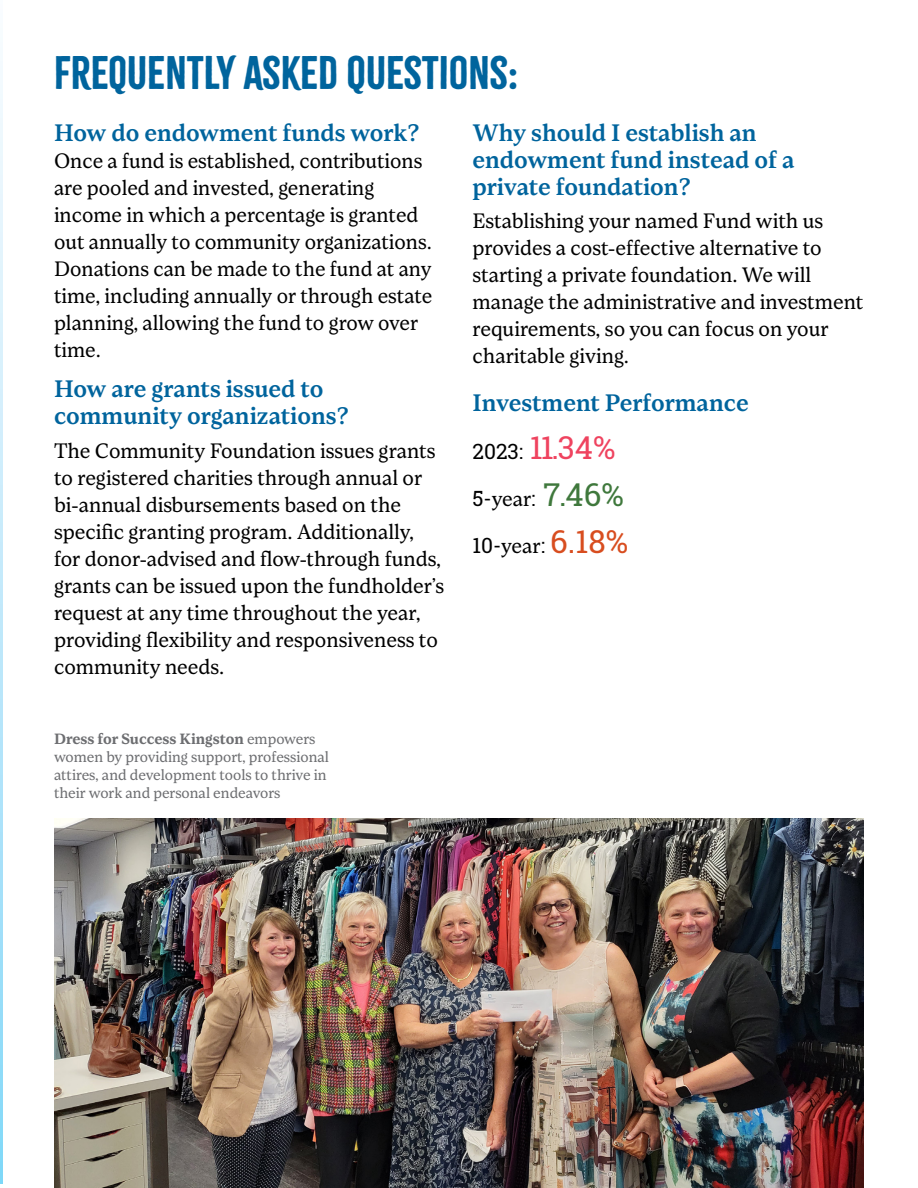
<style>
.page{position:relative;width:918px;height:1188px;background:#fff}
.page>*{position:absolute;margin:0;border:0;box-sizing:border-box;transform-origin:0 0}
.t1{font:41.25px "Citrus Gothic Solid";color:#00649d}
.t2{font:600 24px/27px "Loretta";color:#00649d}
.t3{font:21px/27px "Loretta";color:#000}
.t4{font:21px/47.2px "Roboto Slab";color:#000}
.t5{font:15px/18px "Loretta";color:#6d6e71}
.s1{font-weight:700}
.s2{font-size:31.5px;color:#ef435f}
.s3{font-family:"Loretta"}
.s4{font-size:31.5px;color:#3f783c}
.s5{font-size:31.5px;color:#d84d1f}
</style>
<div class="page">
<svg style="left:0;top:61px;width:2px;height:1123px;background:#bee8fa"></svg>
<img style="left:54px;top:819px;width:810px;height:369px">
<h1 class="t1" style="left:54px;top:47px;width:466px">FREQUENTLY ASKED QUESTIONS:</h1>
<p class="t2" style="left:54px;top:119px;width:367px">How do endowment funds work?</p>
<p class="t3" style="left:54px;top:147px;width:380px">Once a fund is established, contributions are pooled and invested, generating income in which a percentage is granted out annually to community organizations.<br>Donations can be made to the fund at any time, including annually or through estate planning, allowing the fund to grow over time.</p>
<p class="t2" style="left:54px;top:376px;width:296px">How are grants issued to community organizations?</p>
<p class="t3" style="left:54px;top:437px;width:392px">The Community Foundation issues grants to registered charities through annual or bi-annual disbursements based on the specific granting program. Additionally, for donor-advised and flow-through funds, grants can be issued upon the fundholder’s request at any time throughout the year, providing flexibility and responsiveness to community needs.</p>
<p class="t5" style="left:54px;top:730px;width:277px"><span class="s1">Dress for Success Kingston</span> empowers women by providing support, professional attires, and development tools to thrive in their work and personal endeavors</p>
<p class="t2" style="left:472px;top:119px;width:324px">Why should I establish an endowment fund instead of a private foundation?</p>
<p class="t3" style="left:472px;top:208px;width:392px">Establishing your named Fund with us provides a cost-effective alternative to starting a private foundation. We will manage the administrative and investment requirements, so you can focus on your charitable giving.</p>
<p class="t2" style="left:472px;top:390px;width:278px">Investment Performance</p>
<p class="t4" style="left:472px;top:427px;width:157px">2023: <span class="s2">11.34%<br></span>5-<span class="s3">year</span>: <span class="s4">7.46%<br></span>10-<span class="s3">year</span>: <span class="s5">6.18%</span></p>
</div>
